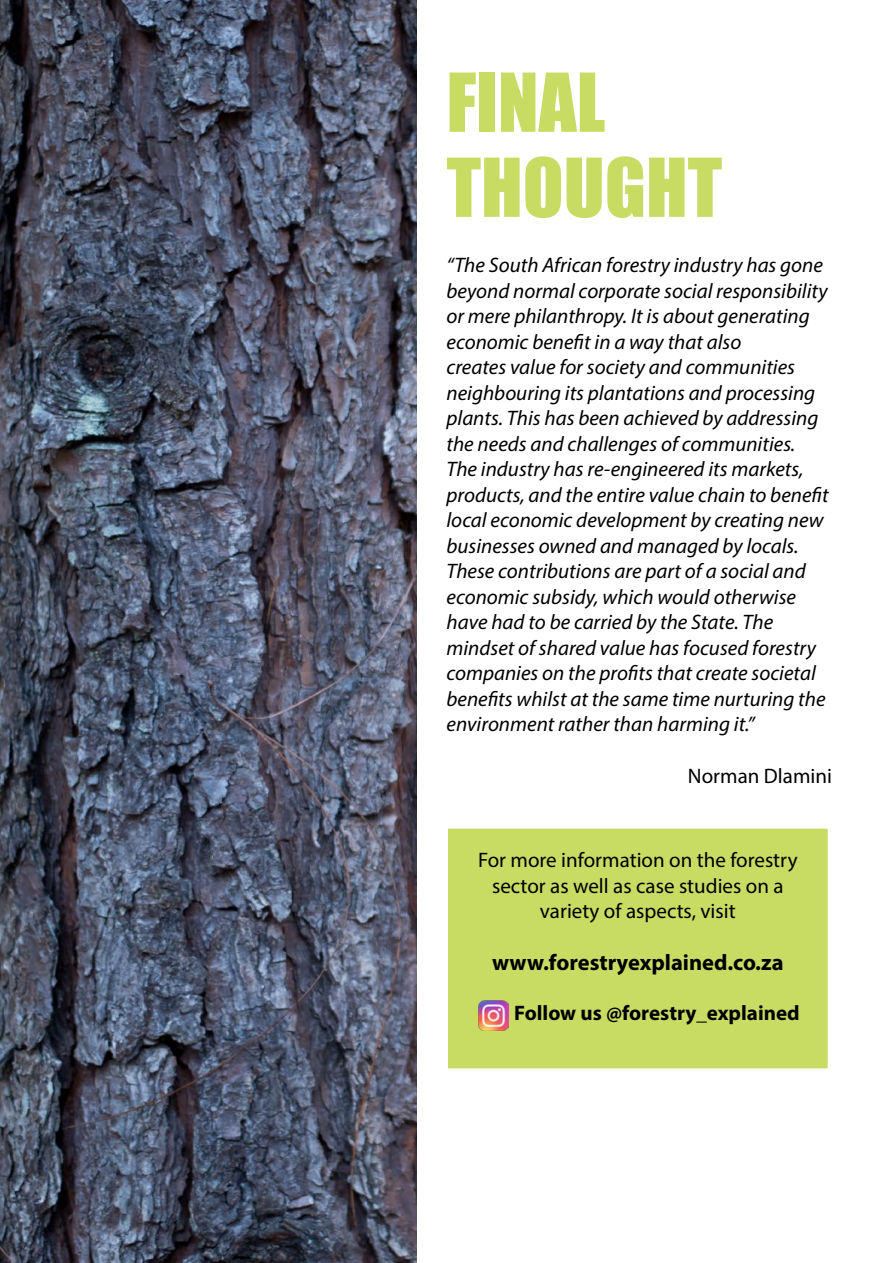
<style>
.page{position:relative;width:893px;height:1263px;background:#fff}
.page>*{position:absolute;margin:0;border:0;box-sizing:border-box;transform-origin:0 0}
.t1{font:75px/85.1px "Impact";color:#c8dc64}
.t2{font:700 22.5px "Myriad Pro";color:#000}
.t3{font:italic 21px/25.5px "Myriad Pro";color:#000}
.t4{font:21px/25.2px "Myriad Pro";color:#000;text-align:center}
.t5{font:700 21px "Myriad Pro";color:#000}
</style>
<div class="page">
<img style="left:0;top:0;width:416px;height:1263px">
<div style="left:447px;top:828px;width:381px;height:241px;background:#c8dc64"></div>
<div style="left:446px;top:827px;width:383px;height:243px;border:2px solid #fff"></div>
<img style="left:478px;top:1000px;width:30px;height:30px">
<h1 class="t1" style="left:446px;top:58px;width:63px">FINAL<br>THOUGHT</h1>
<p class="t3" style="left:446px;top:252px;width:384px">“The South African forestry industry has gone beyond normal corporate social responsibility or mere philanthropy. It is about generating economic benefit in a way that also<br>creates value for society and communities neighbouring its plantations and processing plants. This has been achieved by addressing the needs and challenges of communities.<br>The industry has re-engineered its markets, products, and the entire value chain to benefit local economic development by creating new businesses owned and managed by locals.<br>These contributions are part of a social and economic subsidy, which would otherwise have had to be carried by the State. The mindset of shared value has focused forestry companies on the profits that create societal benefits whilst at the same time nurturing the environment rather than harming it.”</p>
<p class="t4" style="left:688px;top:762px;width:146px">Norman Dlamini</p>
<p class="t4" style="left:478px;top:847px;width:321px">For more information on the forestry sector as well as case studies on a variety of aspects, visit</p>
<p class="t2" style="left:492px;top:948px;width:293px">www.forestryexplained.co.za</p>
<p class="t5" style="left:514px;top:999px;width:287px">Follow us @forestry_explained</p>
</div>
